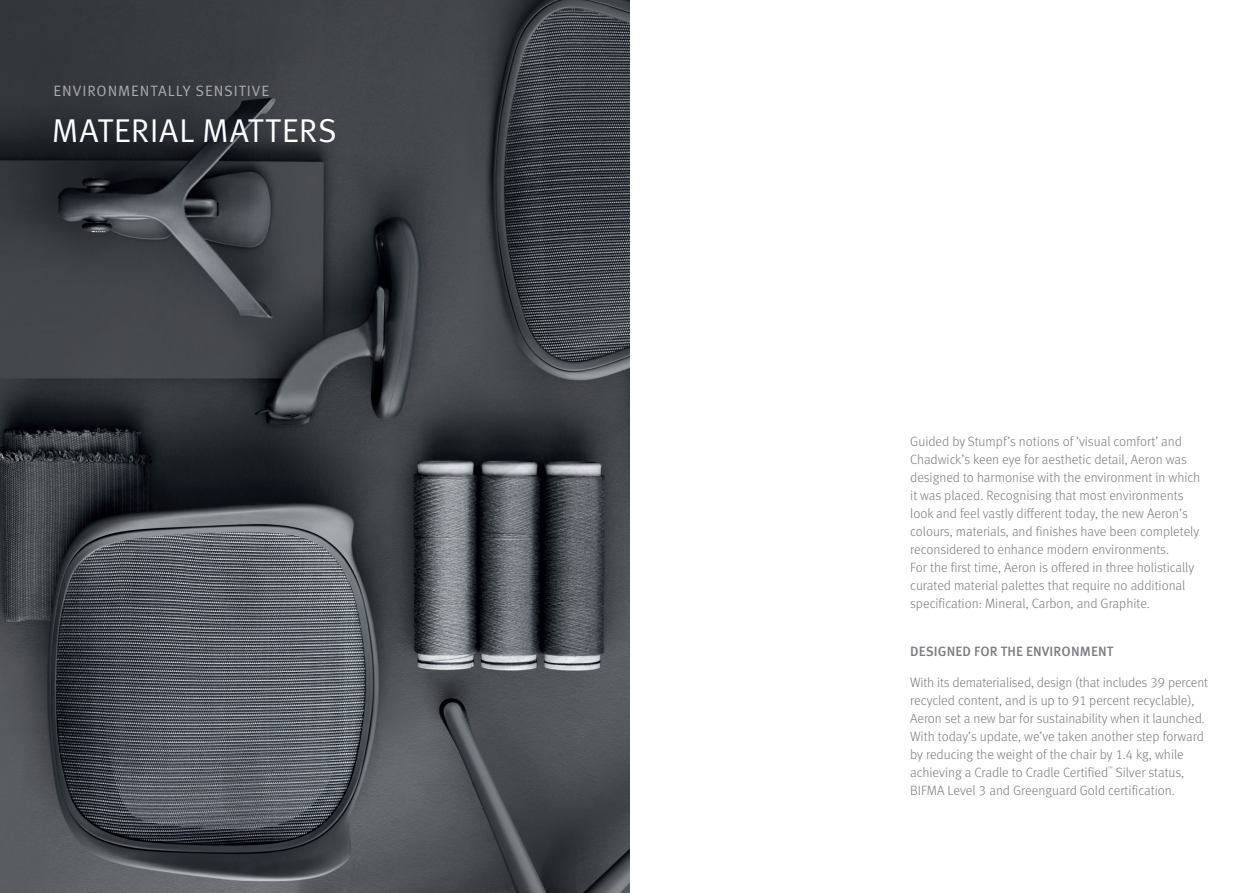
<style>
.page{position:relative;width:1259px;height:893px;background:#fff}
.page>*{position:absolute;margin:0;border:0;box-sizing:border-box;transform-origin:0 0}
.Fold_out_Product_nam{font:33px "Meta OT Norm";letter-spacing:.02em;color:#fff}
.Fold_out_Para_headin{font:15px "Meta OT Norm";letter-spacing:.06em;color:#aeadaf}
.Fold_out_Body{font:300 13.5px/18px "Meta OT";color:#7a7c81}
.Fold_out_Body-2{font:500 13.5px "Meta OT";letter-spacing:.01em;color:#7a7c81}
.Fold_out_Body-3{font:300 5.25px "Meta OT";color:#7a7c81}
</style>
<div class="page">
<img style="left:0;top:0;width:629px;height:893px">
<p class="Fold_out_Para_headin" style="left:53px;top:82px;width:217px">ENVIRONMENTALLY SENSITIVE</p>
<p class="Fold_out_Product_nam" style="left:52px;top:111px;width:287px">MATERIAL MATTERS</p>
<p class="Fold_out_Body" style="left:910px;top:432px;width:291px">Guided by Stumpf’s notions of ‘visual comfort’ and Chadwick’s keen eye for aesthetic detail, Aeron was designed to harmonise with the environment in which it was placed. Recognising that most environments look and feel vastly different today, the new Aeron’s colours, materials, and finishes have been completely reconsidered to enhance modern environments.<br>For the first time, Aeron is offered in three holistically curated material palettes that require no additional specification: Mineral, Carbon, and Graphite.</p>
<p class="Fold_out_Body-2" style="left:910px;top:643px;width:205px">DESIGNED FOR THE ENVIRONMENT</p>
<p class="Fold_out_Body" style="left:910px;top:674px;width:299px">With its dematerialised, design (that includes 39 percent recycled content, and is up to 91 percent recyclable), Aeron set a new bar for sustainability when it launched.<br>With today’s update, we’ve taken another step forward by reducing the weight of the chair by 1.4 kg, while achieving a Cradle to Cradle Certified</p>
<p class="Fold_out_Body-3" style="left:1108px;top:765px;width:6px">™</p>
<p class="Fold_out_Body" style="left:910px;top:764px;width:276px;text-indent:205px">Silver status,<br>BIFMA Level 3 and Greenguard Gold certification.</p>
</div>
